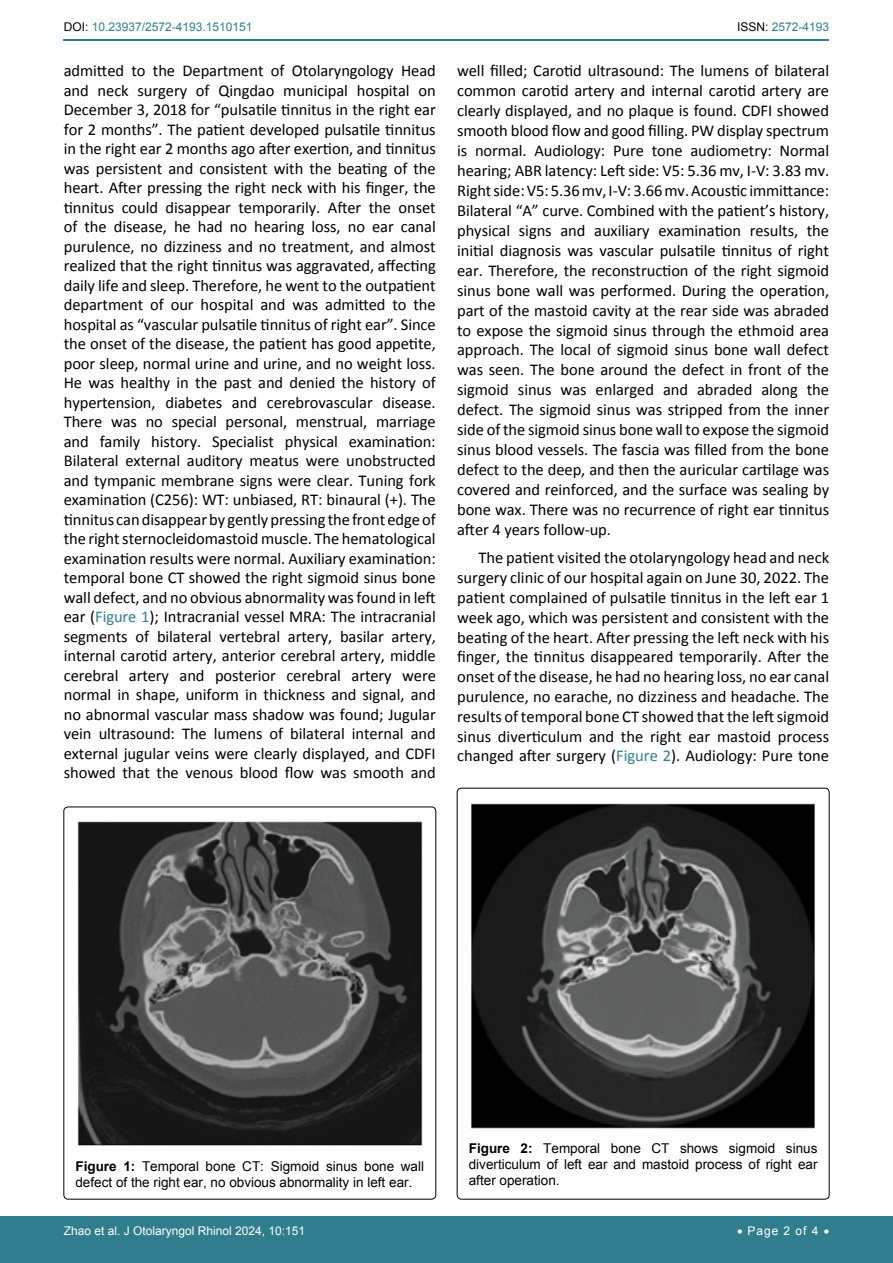
<style>
.page{position:relative;width:893px;height:1263px;background:#fff}
.page>*{position:absolute;margin:0;border:0;box-sizing:border-box;transform-origin:0 0}
.t1{font:16.5px/19.5px "Calibri";letter-spacing:-.005em;color:#000;text-align:justify}
.t2{font:13.5px/16.2px "Arial";color:#000}
.t3{font:12px "Arial";color:#fff}
.t4{font:12px "Arial";color:#30808d}
.s1{color:#000}
.s2{color:#30808d}
.s3{font-weight:700}
</style>
<div class="page">
<hr style="left:64px;top:40px;width:765px;height:1px;background:#30808d">
<div style="left:0;top:1217px;width:893px;height:46px;background:#307d8d"></div>
<div style="left:64px;top:807px;width:372px;height:392px;border:1px solid #000;border-radius:4px"></div>
<img style="left:77px;top:821px;width:346px;height:325px">
<div style="left:457px;top:788px;width:372px;height:411px;border:1px solid #000;border-radius:4px"></div>
<img style="left:471px;top:803px;width:344px;height:326px">
<p class="t4" style="left:64px;top:19px;width:190px"><span class="s1">DOI:</span> 10.23937/2572-4193.1510151</p>
<p class="t4" style="left:737px;top:19px;width:94px"><span class="s1">ISSN:</span> 2572-4193</p>
<p class="t1" style="left:64px;top:61px;width:374px">admitted to the Department of Otolaryngology Head and neck surgery of Qingdao municipal hospital on December 3, 2018 for “pulsatile tinnitus in the right ear for 2 months”. The patient developed pulsatile tinnitus in the right ear 2 months ago after exertion, and tinnitus was persistent and consistent with the beating of the heart. After pressing the right neck with his finger, the tinnitus could disappear temporarily. After the onset of the disease, he had no hearing loss, no ear canal purulence, no dizziness and no treatment, and almost realized that the right tinnitus was aggravated, affecting daily life and sleep. Therefore, he went to the outpatient department of our hospital and was admitted to the hospital as “vascular pulsatile tinnitus of right ear”. Since the onset of the disease, the patient has good appetite, poor sleep, normal urine and urine, and no weight loss.<br>He was healthy in the past and denied the history of hypertension, diabetes and cerebrovascular disease.<br>There was no special personal, menstrual, marriage and family history. Specialist physical examination:<br>Bilateral external auditory meatus were unobstructed and tympanic membrane signs were clear. Tuning fork examination (C256): WT: unbiased, RT: binaural (+). The tinnitus can disappear by gently pressing the front edge of the right sternocleidomastoid muscle. The hematological examination results were normal. Auxiliary examination: temporal bone CT showed the right sigmoid sinus bone wall defect, and no obvious abnormality was found in left ear (<span class="s2">Figure 1</span>); Intracranial vessel MRA: The intracranial segments of bilateral vertebral artery, basilar artery, internal carotid artery, anterior cerebral artery, middle cerebral artery and posterior cerebral artery were normal in shape, uniform in thickness and signal, and no abnormal vascular mass shadow was found; Jugular vein ultrasound: The lumens of bilateral internal and external jugular veins were clearly displayed, and CDFI showed that the venous blood flow was smooth and</p>
<p class="t1" style="left:457px;top:61px;width:374px;line-height:20px">well filled; Carotid ultrasound: The lumens of bilateral common carotid artery and internal carotid artery are clearly displayed, and no plaque is found. CDFI showed smooth blood flow and good filling. PW display spectrum is normal. Audiology: Pure tone audiometry: Normal hearing; ABR latency: Left side: V5: 5.36 mv, I-V: 3.83 mv.<br>Right side: V5: 5.36 mv, I-V: 3.66 mv. Acoustic immittance:<br>Bilateral “A” curve. Combined with the patient’s history, physical signs and auxiliary examination results, the initial diagnosis was vascular pulsatile tinnitus of right ear. Therefore, the reconstruction of the right sigmoid sinus bone wall was performed. During the operation, part of the mastoid cavity at the rear side was abraded to expose the sigmoid sinus through the ethmoid area approach. The local of sigmoid sinus bone wall defect was seen. The bone around the defect in front of the sigmoid sinus was enlarged and abraded along the defect. The sigmoid sinus was stripped from the inner side of the sigmoid sinus bone wall to expose the sigmoid sinus blood vessels. The fascia was filled from the bone defect to the deep, and then the auricular cartilage was covered and reinforced, and the surface was sealing by bone wax. There was no recurrence of right ear tinnitus after 4 years follow-up.</p>
<p class="t1" style="left:457px;top:548px;width:374px;text-indent:21px">The patient visited the otolaryngology head and neck surgery clinic of our hospital again on June 30, 2022. The patient complained of pulsatile tinnitus in the left ear 1 week ago, which was persistent and consistent with the beating of the heart. After pressing the left neck with his finger, the tinnitus disappeared temporarily. After the onset of the disease, he had no hearing loss, no ear canal purulence, no earache, no dizziness and headache. The results of temporal bone CT showed that the left sigmoid sinus diverticulum and the right ear mastoid process changed after surgery (<span class="s2">Figure 2</span>). Audiology: Pure tone</p>
<p class="t2" style="left:75px;top:1158px;width:350px"><span class="s3">Figure 1:</span> Temporal bone CT: Sigmoid sinus bone wall defect of the right ear, no obvious abnormality in left ear.</p>
<p class="t2" style="left:469px;top:1140px;width:350px;text-align:justify"><span class="s3">Figure 2:</span> Temporal bone CT shows sigmoid sinus diverticulum of left ear and mastoid process of right ear after operation.</p>
<p class="t3" style="left:64px;top:1223px;width:243px">Zhao et al. J Otolaryngol Rhinol 2024, 10:151</p>
<p class="t3" style="left:737px;top:1223px;width:94px">• Page 2 of 4 •</p>
</div>
